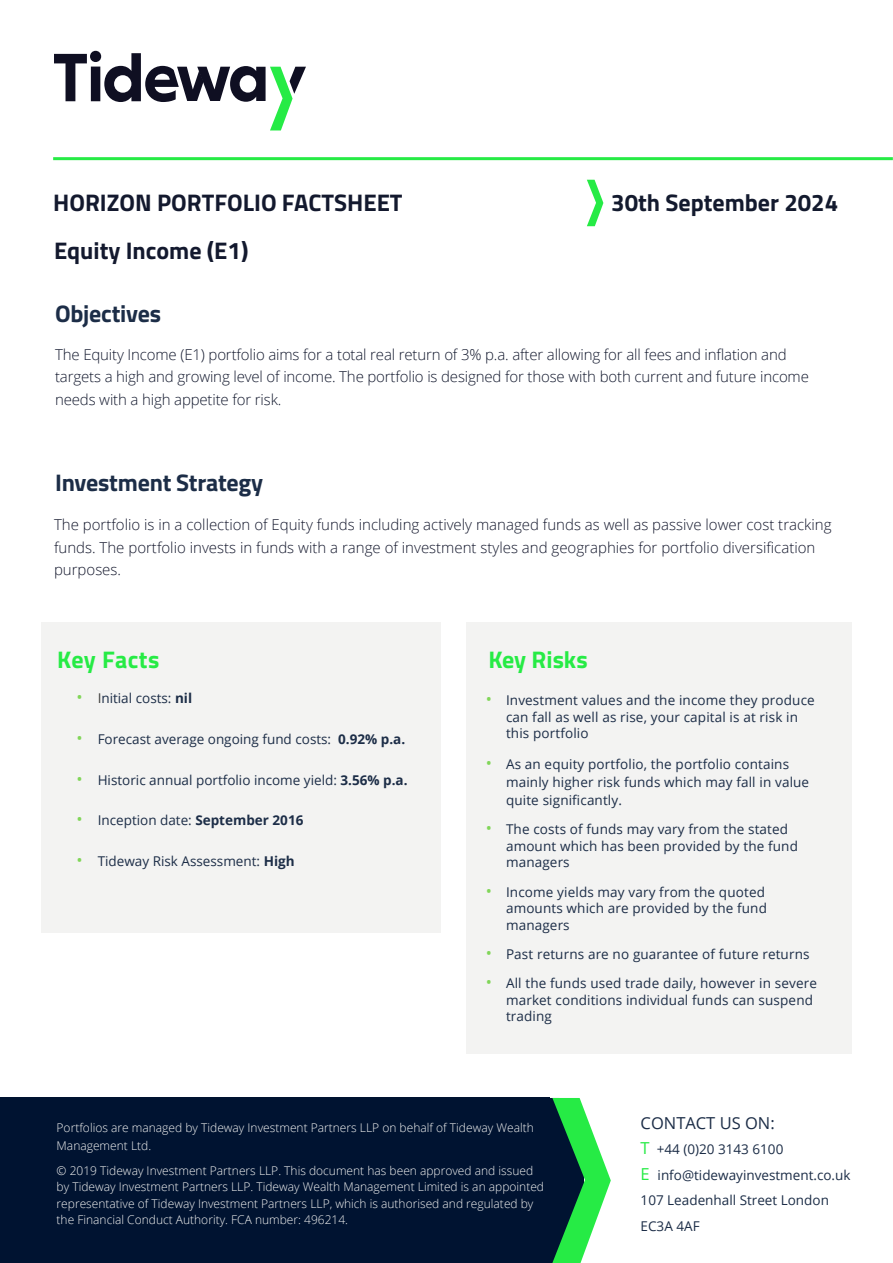
<style>
.page{position:relative;width:893px;height:1263px;background:#fff}
.page>*{position:absolute;margin:0;border:0;box-sizing:border-box;transform-origin:0 0}
.t1{font:700 24px "Cairo";color:#13192e}
.t2{font:700 24px "Cairo";letter-spacing:-.01em;color:#1c2d47}
.t3{font:700 24px "Cairo";color:#131a2e}
.t4{font:700 24px "Cairo";color:#26eb45}
.t5{font:16.5px "Open Sans";color:#1c2d47}
.t6{font:300 15px/22.5px "Open Sans";letter-spacing:-.01em;color:#13192e}
.t7{font:300 15px/22.5px "Open Sans";color:#14182d}
.t8{font:13.5px/16.5px "Open Sans";letter-spacing:.01em;color:#1c2d47}
.t9{font:300 12px/16.5px "Open Sans";color:#f3f3f2}
.s1{font-size:16.5px;color:#81d659}
.s2{color:#3d3d3b}
.s3{font-weight:700}
.s4{font-size:16.5px;color:#26eb45}
</style>
<div class="page">
<svg style="left:54px;top:51px;width:252px;height:79px"></svg>
<hr style="left:53px;top:157px;width:840px;height:3px;background:#26eb45">
<svg style="left:587px;top:180px;width:16px;height:46px"></svg>
<div style="left:466px;top:622px;width:386px;height:432px;background:#f3f3f2"></div>
<div style="left:41px;top:622px;width:400px;height:311px;background:#f3f3f2"></div>
<div style="left:0;top:1098px;width:549px;height:165px;background:#001331"></div>
<svg style="left:549px;top:1098px;width:62px;height:165px"></svg>
<p class="t1" style="left:53px;top:183px;width:351px">HORIZON PORTFOLIO FACTSHEET</p>
<p class="t3" style="left:611px;top:183px;width:228px">30th September 2024</p>
<p class="t1" style="left:54px;top:231px;width:196px">Equity Income (E1)</p>
<p class="t2" style="left:55px;top:294px;width:107px">Objectives</p>
<p class="t6" style="left:55px;top:343px;width:755px">The Equity Income (E1) portfolio aims for a total real return of 3% p.a. after allowing for all fees and inflation and targets a high and growing level of income. The portfolio is designed for those with both current and future income needs with a high appetite for risk.</p>
<p class="t2" style="left:55px;top:463px;width:210px">Investment Strategy</p>
<p class="t7" style="left:54px;top:513px;width:779px">The portfolio is in a collection of Equity funds including actively managed funds as well as passive lower cost tracking funds. The portfolio invests in funds with a range of investment styles and geographies for portfolio diversification purposes.</p>
<p class="t4" style="left:57px;top:640px;width:104px">Key Facts</p>
<p class="t4" style="left:488px;top:640px;width:101px">Key Risks</p>
<p class="t8" style="left:506px;top:692px;width:310px;text-indent:-20px"><span class="s1">•</span> Investment values and the income they produce can fall as well as rise, your capital is at risk in this portfolio</p>
<p class="t8" style="left:506px;top:755px;width:305px;line-height:18px;text-indent:-20px"><span class="s1">•</span> As an equity portfolio, the portfolio contains mainly higher risk funds which may fall in value quite significantly.</p>
<p class="t8" style="left:506px;top:821px;width:293px;text-indent:-20px"><span class="s1">•</span> The costs of funds may vary from the stated amount which has been provided by the fund managers</p>
<p class="t8" style="left:506px;top:883px;width:262px;text-indent:-20px"><span class="s1">•</span> Income yields may vary from the quoted amounts which are provided by the fund managers</p>
<p class="t8" style="left:486px;top:945px;width:325px"><span class="s1">•</span> Past returns are no guarantee of future returns</p>
<p class="t8" style="left:506px;top:975px;width:312px;text-indent:-20px"><span class="s1">•</span> All the funds used trade daily, however in severe market conditions individual funds can suspend trading</p>
<p class="t8" style="left:76px;top:690px;width:117px"><span class="s1">•</span> <span class="s2">I</span>nitial costs: <span class="s3">nil</span></p>
<p class="t8" style="left:76px;top:730px;width:330px"><span class="s1">•</span> Forecast average ongoing fund costs: <span class="s3">0.92% p.a.</span></p>
<p class="t8" style="left:76px;top:771px;width:333px"><span class="s1">•</span> Historic annual portfolio income yield: <span class="s3">3.56% p.a.</span></p>
<p class="t8" style="left:76px;top:812px;width:228px"><span class="s1">•</span> Inception date: <span class="s3">September 2016</span></p>
<p class="t8" style="left:76px;top:853px;width:220px"><span class="s1">•</span> Tideway Risk Assessment: <span class="s3">High</span></p>
<p class="t9" style="left:57px;top:1118px;width:479px;line-height:18px">Portfolios are managed by Tideway Investment Partners LLP on behalf of Tideway Wealth<br>Management Ltd.</p>
<p class="t9" style="left:57px;top:1162px;width:489px">© 2019 Tideway Investment Partners LLP. This document has been approved and issued by Tideway Investment Partners LLP. Tideway Wealth Management Limited is an appointed representative of Tideway Investment Partners LLP, which is authorised and regulated by the Financial Conduct Authority. FCA number: 496214.</p>
<p class="t5" style="left:641px;top:1111px;width:136px">CONTACT US ON:</p>
<p class="t8" style="left:641px;top:1141px;width:144px"><span class="s4">T</span> +44 (0)20 3143 6100</p>
<p class="t8" style="left:641px;top:1166px;width:211px"><span class="s4">E</span> info@tidewayinvestment.co.uk</p>
<p class="t8" style="left:641px;top:1187px;width:190px;line-height:25.5px">107 Leadenhall Street London<br>EC3A 4AF</p>
</div>
